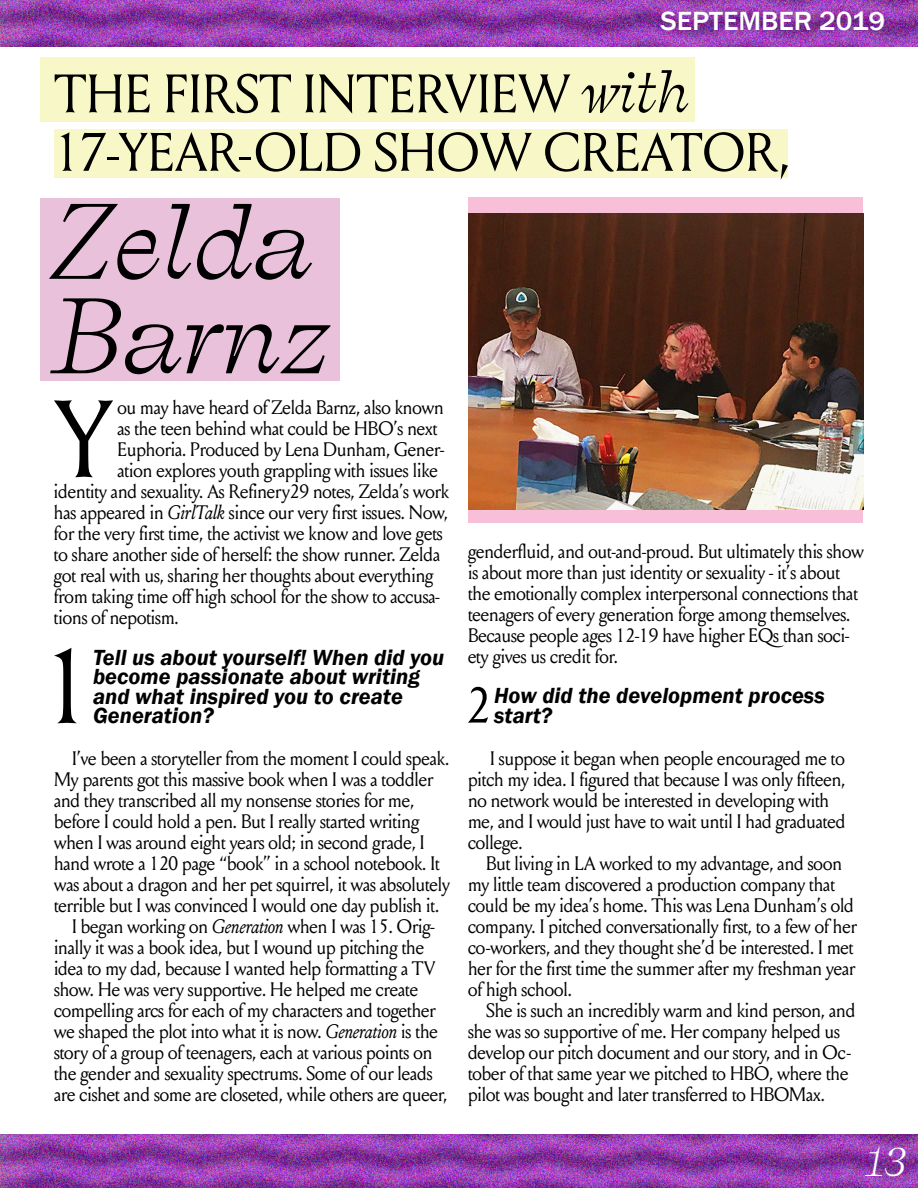
<style>
.page{position:relative;width:918px;height:1188px;background:#fff}
.page>*{position:absolute;margin:0;border:0;box-sizing:border-box;transform-origin:0 0}
.t1{font:109.05px "Louize Displaytrial";color:#000}
.t2{font:105.75px "Louize Displaytrial";color:#000}
.t3{font:italic 96px/94.5px "Self Modern Trial";letter-spacing:.02em;color:#000}
.t4{font:54px/58.5px "Louize Displaytrial";letter-spacing:.015em;color:#000}
.t5{font:50.25px "Louize Displaytrial";color:#000}
.t6{font:italic 36px "Self Modern Trial";color:#fff}
.t7{font:500 27px "Franklin Gothic";color:#fff;scale:1.05 1}
.t8{font:italic 600 22.5px/19.5px "Franklin Gothic";color:#000}
.t9{font:19.5px/21px "Louize Displaytrial";color:#000}
.s1{font-family:"Self Modern Trial";font-style:italic}
.s2{font-style:italic}
</style>
<div class="page">
<img style="left:0;top:1134px;width:918px;height:54px">
<div style="left:40px;top:198px;width:300px;height:183px;background:#eac1db"></div>
<div style="left:54px;top:130px;width:734px;height:48px;background:#f8f7c8"></div>
<div style="left:469px;top:198px;width:394px;height:325px;background:#f8c0d8"></div>
<div style="left:40px;top:57px;width:655px;height:65px;background:#f8f7c8"></div>
<img style="left:468px;top:213px;width:396px;height:296px">
<img style="left:0;top:0;width:918px;height:46px">
<h3 class="t7" style="left:661px;top:5px;width:216px">SEPTEMBER 2019</h3>
<h3 class="t4" style="left:54px;top:66px;width:737px">THE FIRST INTERVIEW <span class="s1">with<br></span>17-YEAR-OLD SHOW CREATOR,</h3>
<h3 class="t3" style="left:54px;top:194px;width:278px">Zelda<br>Barnz</h3>
<h1 class="t1" style="left:55px;top:380px;width:58px">Y</h1>
<p class="t9" style="left:118px;top:398px;width:328px">ou may have heard of Zelda Barnz, also known</p>
<p class="t9" style="left:118px;top:419px;width:321px">as the teen behind what could be HBO’s next</p>
<p class="t9" style="left:118px;top:440px;width:328px">Euphoria. Produced by Lena Dunham, Gener-</p>
<p class="t9" style="left:118px;top:461px;width:322px">ation explores youth grappling with issues like</p>
<p class="t9" style="left:54px;top:482px;width:397px">identity and sexuality. As Refinery29 notes, Zelda’s work</p>
<p class="t9" style="left:54px;top:503px;width:396px">has appeared in <span class="s2">GirlTalk</span> since our very first issues. Now,</p>
<p class="t9" style="left:54px;top:524px;width:390px">for the very first time, the activist we know and love gets</p>
<p class="t9" style="left:54px;top:545px;width:388px">to share another side of herself: the show runner. Zelda</p>
<p class="t9" style="left:54px;top:566px;width:381px">got real with us, sharing her thoughts about everything</p>
<p class="t9" style="left:54px;top:587px;width:387px">from taking time off high school for the show to accusa-</p>
<p class="t9" style="left:54px;top:608px;width:126px">tions of nepotism.</p>
<h2 class="t2" style="left:41px;top:629px;width:53px">1</h2>
<p class="t8" style="left:93px;top:647px;width:353px">Tell us about yourself! When did you become passionate about writing and what inspired you to create<br>Generation?</p>
<p class="t9" style="left:72px;top:749px;width:379px">I’ve been a storyteller from the moment I could speak.</p>
<p class="t9" style="left:54px;top:770px;width:381px">My parents got this massive book when I was a toddler</p>
<p class="t9" style="left:54px;top:791px;width:362px">and they transcribed all my nonsense stories for me,</p>
<p class="t9" style="left:54px;top:812px;width:367px">before I could hold a pen. But I really started writing</p>
<p class="t9" style="left:54px;top:833px;width:372px">when I was around eight years old; in second grade, I</p>
<p class="t9" style="left:54px;top:854px;width:387px">hand wrote a 120 page “book” in a school notebook. It</p>
<p class="t9" style="left:54px;top:875px;width:397px">was about a dragon and her pet squirrel, it was absolutely</p>
<p class="t9" style="left:54px;top:896px;width:387px">terrible but I was convinced I would one day publish it.</p>
<p class="t9" style="left:72px;top:917px;width:364px">I began working on <span class="s2">Generation</span> when I was 15. Orig-</p>
<p class="t9" style="left:54px;top:938px;width:372px">inally it was a book idea, but I wound up pitching the</p>
<p class="t9" style="left:54px;top:959px;width:383px">idea to my dad, because I wanted help formatting a TV</p>
<p class="t9" style="left:54px;top:980px;width:366px">show. He was very supportive. He helped me create</p>
<p class="t9" style="left:54px;top:1001px;width:383px">compelling arcs for each of my characters and together</p>
<p class="t9" style="left:54px;top:1022px;width:385px">we shaped the plot into what it is now. <span class="s2">Generation</span> is the</p>
<p class="t9" style="left:54px;top:1043px;width:380px">story of a group of teenagers, each at various points on</p>
<p class="t9" style="left:54px;top:1064px;width:380px">the gender and sexuality spectrums. Some of our leads</p>
<p class="t9" style="left:54px;top:1085px;width:395px">are cishet and some are closeted, while others are queer,</p>
<p class="t9" style="left:468px;top:541px;width:397px">genderfluid, and out-and-proud. But ultimately this show is about more than just identity or sexuality - it’s about the emotionally complex interpersonal connections that teenagers of every generation forge among themselves.<br>Because people ages 12-19 have higher EQs than soci&shy;ety gives us credit for.</p>
<h3 class="t5" style="left:466px;top:678px;width:26px">2</h3>
<p class="t8" style="left:494px;top:686px;width:332px">How did the development process start?</p>
<p class="t9" style="left:468px;top:748px;width:379px;text-indent:22px">I suppose it began when people encouraged me to pitch my idea. I figured that because I was only fifteen, no network would be interested in developing with me, and I would just have to wait until I had graduated college.</p>
<p class="t9" style="left:468px;top:853px;width:390px;text-indent:18px">But living in LA worked to my advantage, and soon my little team discovered a production company that could be my idea’s home. This was Lena Dunham’s old company. I pitched conversationally first, to a few of her co-workers, and they thought she’d be interested. I met her for the first time the summer after my freshman year of high school.</p>
<p class="t9" style="left:468px;top:1000px;width:389px;text-indent:18px">She is such an incredibly warm and kind person, and she was so supportive of me. Her company helped us develop our pitch document and our story, and in Oc&shy;tober of that same year we pitched to HBO, where the pilot was bought and later transferred to HBOMax.</p>
<h3 class="t6" style="left:864px;top:1139px;width:44px">13</h3>
</div>
